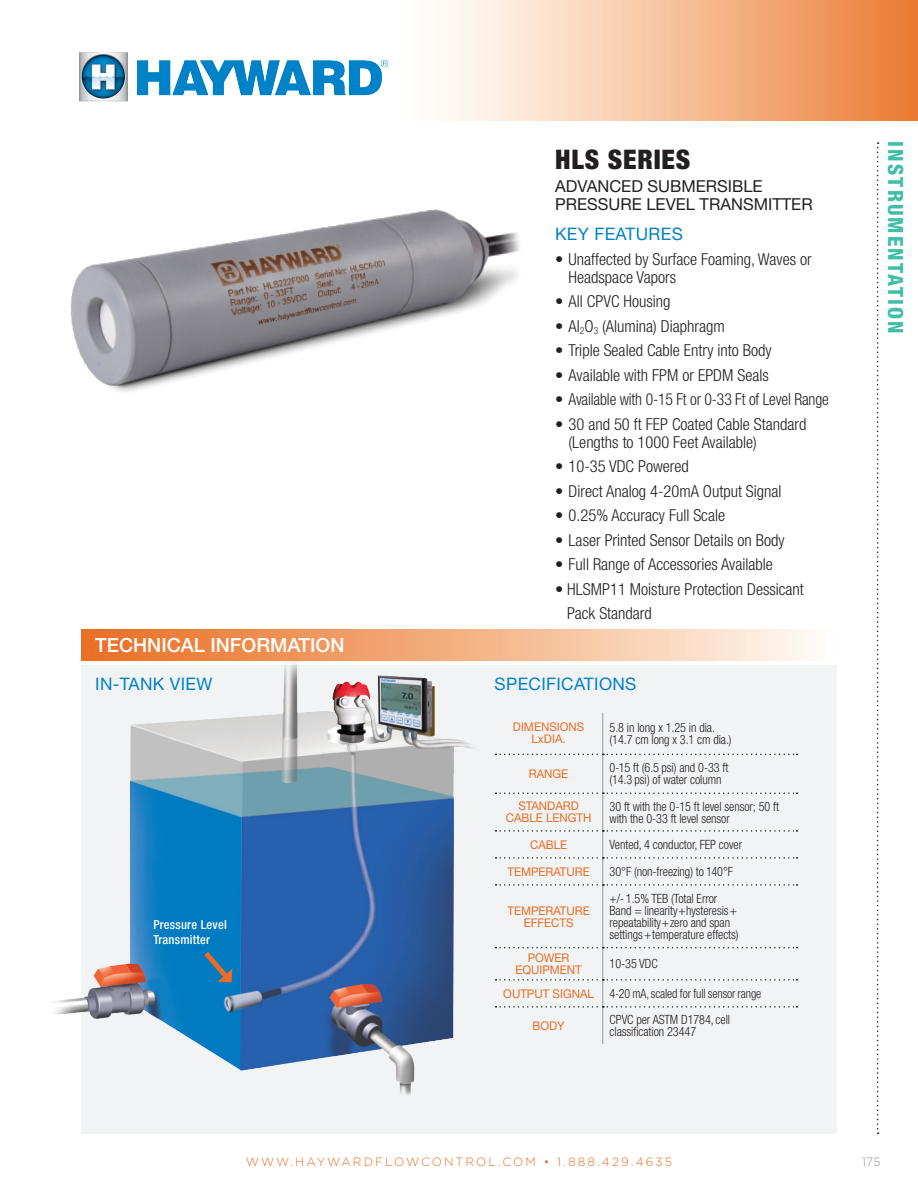
<style>
.page{position:relative;width:918px;height:1188px;background:#fff}
.page>*{position:absolute;margin:0;border:0;box-sizing:border-box;transform-origin:0 0}
.t1{font:900 condensed 27px "Helvetica Neue LT Std";letter-spacing:.03em;color:#231f20}
.t2{font:800 condensed 21px "Helvetica Neue LT Std";letter-spacing:.1em;color:#40bea7}
.t3{font:500 19.5px "Helvetica Neue LT Std";color:#fff}
.t4{font:17.25px "Helvetica Neue LT Std";letter-spacing:.02em;color:#0082c8}
.t5{font:300 condensed 16.5px/18px "Helvetica Neue LT Std";color:#231f20}
.t6{font:16.5px "Helvetica Neue LT Std";color:#231f20}
.t7{font:300 condensed 12.75px/12px "Helvetica Neue LT Std";letter-spacing:-.005em;color:#231f20;scale:.96 1}
.t8{font:300 condensed 12.75px "Helvetica Neue LT Std";letter-spacing:-.005em;color:#231f20;scale:.94 1}
.t9{font:500 condensed 12.45px "Helvetica Neue LT Std";letter-spacing:.02em;color:#fff}
.t10{font:12px/12px "Helvetica Neue LT Std";color:#e96d24;text-align:center;scale:.96 1}
.t11{font:300 12px "Gotham";letter-spacing:.175em;color:#e96d24}
.t12{font:300 12px "Gotham";color:#939598}
</style>
<div class="page">
<svg style="left:877px;top:142px;width:2px;height:992px"></svg>
<svg style="left:442px;top:0;width:476px;height:120px;background:#f5bc95"></svg>
<img style="left:79px;top:52px;width:310px;height:50px">
<img style="left:70px;top:105px;width:476px;height:287px">
<div style="left:81px;top:666px;width:756px;height:468px;background:#f2f3f4"></div>
<div style="left:81px;top:630px;width:756px;height:31px;background:linear-gradient(to right,#e96c1c,#fffaf2)"></div>
<hr style="left:602px;top:713px;width:1px;height:41px;background:#939598">
<hr style="left:602px;top:755px;width:1px;height:38px;background:#939598">
<hr style="left:602px;top:794px;width:1px;height:36px;background:#939598">
<hr style="left:602px;top:886px;width:1px;height:61px;background:#939598">
<hr style="left:602px;top:948px;width:1px;height:31px;background:#939598">
<hr style="left:602px;top:1008px;width:1px;height:36px;background:#939598">
<svg style="left:496px;top:947px;width:301px;height:1px"></svg>
<svg style="left:496px;top:979px;width:301px;height:29px"></svg>
<svg style="left:496px;top:754px;width:301px;height:1px"></svg>
<svg style="left:496px;top:793px;width:301px;height:1px"></svg>
<svg style="left:496px;top:830px;width:301px;height:56px"></svg>
<img style="left:55px;top:658px;width:427px;height:437px">
<div style="left:199px;top:947px;width:40px;height:42px;background:#007ac0"></div>
<p class="t3" style="left:95px;top:634px;width:251px">TECHNICAL INFORMATION</p>
<p class="t1" style="left:555px;top:142px;width:137px">HLS SERIES</p>
<p class="t6" style="left:555px;top:176px;width:209px">ADVANCED SUBMERSIBLE</p>
<p class="t6" style="left:555px;top:194px;width:259px">PRESSURE LEVEL TRANSMITTER</p>
<p class="t4" style="left:555px;top:224px;width:129px">KEY FEATURES</p>
<p class="t5" style="left:569px;top:250px;width:245px;text-indent:-13px">• Unaffected by Surface Foaming, Waves or<br>Headspace Vapors</p>
<p class="t5" style="left:555px;top:292px;width:117px">• All CPVC Housing</p>
<p class="t5" style="left:555px;top:317px;width:171px">• Al<sub>2</sub>O<sub>3</sub> (Alumina) Diaphragm</p>
<p class="t5" style="left:555px;top:341px;width:218px">• Triple Sealed Cable Entry into Body</p>
<p class="t5" style="left:555px;top:366px;width:215px">• Available with FPM or EPDM Seals</p>
<p class="t5" style="left:555px;top:390px;width:275px">• Available with 0-15 Ft or 0-33 Ft of Level Range</p>
<p class="t5" style="left:569px;top:415px;width:239px;text-indent:-13px">• 30 and 50 ft FEP Coated Cable Standard (Lengths to 1000 Feet Available)</p>
<p class="t5" style="left:555px;top:457px;width:135px">• 10-35 VDC Powered</p>
<p class="t5" style="left:555px;top:482px;width:228px">• Direct Analog 4-20mA Output Signal</p>
<p class="t5" style="left:555px;top:506px;width:172px">• 0.25% Accuracy Full Scale</p>
<p class="t5" style="left:555px;top:531px;width:231px">• Laser Printed Sensor Details on Body</p>
<p class="t5" style="left:555px;top:555px;width:219px">• Full Range of Accessories Available</p>
<p class="t5" style="left:555px;top:580px;width:250px">• HLSMP11 Moisture Protection Dessicant</p>
<p class="t5" style="left:567px;top:604px;width:86px">Pack Standard</p>
<p class="t4" style="left:95px;top:673px;width:119px">IN-TANK VIEW</p>
<p class="t4" style="left:495px;top:673px;width:143px">SPECIFICATIONS</p>
<p class="t9" style="left:153px;top:918px;width:75px">Pressure Level</p>
<p class="t9" style="left:153px;top:932px;width:58px">Transmitter</p>
<p class="t9" style="left:160px;top:922px;width:75px">Pressure Level</p>
<p class="t9" style="left:160px;top:937px;width:58px">Transmitter</p>
<p class="t10" style="left:513px;top:721px;width:76px">DIMENSIONS<br>LxDIA.</p>
<p class="t7" style="left:610px;top:722px;width:111px">5.8 in long x 1.25 in dia.</p>
<p class="t7" style="left:610px;top:734px;width:129px">(14.7 cm long x 3.1 cm dia.)</p>
<p class="t10" style="left:529px;top:768px;width:43px">RANGE</p>
<p class="t7" style="left:610px;top:762px;width:125px">0-15 ft (6.5 psi) and 0-33 ft</p>
<p class="t7" style="left:610px;top:774px;width:118px">(14.3 psi) of water column</p>
<p class="t10" style="left:506px;top:800px;width:91px">STANDARD<br>CABLE LENGTH</p>
<p class="t7" style="left:610px;top:800px;width:178px">30 ft with the 0-15 ft level sensor; 50 ft with the 0-33 ft level sensor</p>
<p class="t10" style="left:530px;top:838px;width:40px">CABLE</p>
<p class="t7" style="left:610px;top:838px;width:140px">Vented, 4 conductor, FEP cover</p>
<p class="t10" style="left:507px;top:865px;width:87px">TEMPERATURE</p>
<p class="t7" style="left:610px;top:865px;width:130px">30°F (non-freezing) to 140°F</p>
<p class="t10" style="left:507px;top:904px;width:87px">TEMPERATURE<br>EFFECTS</p>
<p class="t7" style="left:610px;top:892px;width:114px">+/- 1.5% TEB (Total Error</p>
<p class="t7" style="left:610px;top:904px;width:134px">Band = linearity+hysteresis+</p>
<p class="t7" style="left:610px;top:916px;width:127px">repeatability+zero and span</p>
<p class="t7" style="left:610px;top:928px;width:136px">settings+temperature effects)</p>
<p class="t10" style="left:515px;top:952px;width:71px">POWER<br>EQUIPMENT</p>
<p class="t7" style="left:610px;top:958px;width:52px">10-35 VDC</p>
<p class="t10" style="left:503px;top:987px;width:96px">OUTPUT SIGNAL</p>
<p class="t8" style="left:610px;top:986px;width:163px">4-20 mA, scaled for full sensor range</p>
<p class="t10" style="left:533px;top:1020px;width:35px">BODY</p>
<p class="t7" style="left:610px;top:1013px;width:127px">CPVC per ASTM D1784, cell</p>
<p class="t7" style="left:610px;top:1025px;width:92px">classification 23447</p>
<p class="t2" style="left:909px;top:141px;width:194px;rotate:90deg">INSTRUMENTATION</p>
<p class="t11" style="left:246px;top:1154px;width:428px">WWW.HAYWARDFLOWCONTROL.COM • 1.888.429.4635</p>
<p class="t12" style="left:862px;top:1154px;width:20px">175</p>
</div>
